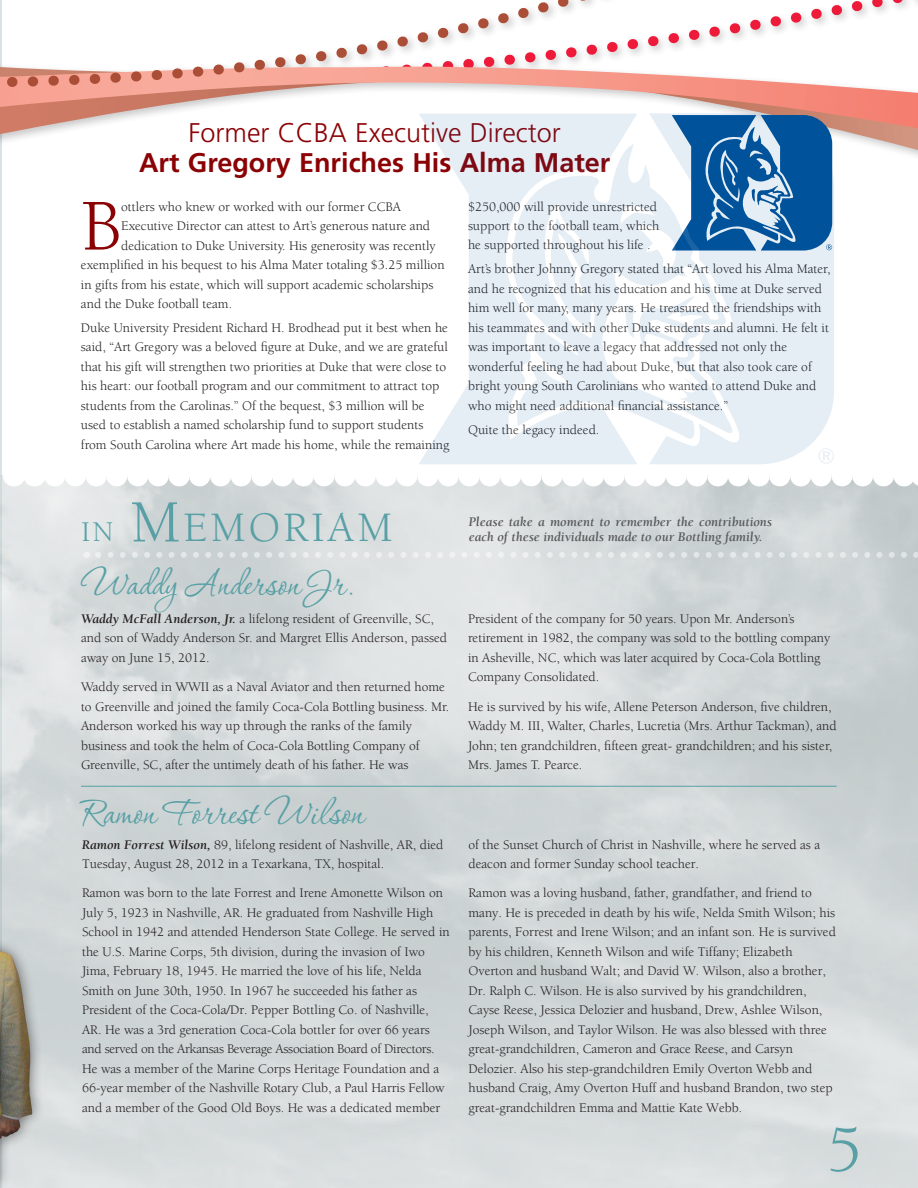
<style>
.page{position:relative;width:918px;height:1188px;background:#fff}
.page>*{position:absolute;margin:0;border:0;box-sizing:border-box;transform-origin:0 0}
.t1{font:74.85px "Berkeley";color:#8b0205}
.t2{font:67.95px "Berkeley";color:#58a0a6}
.t3{font:45px "P22 Corinthia";color:#58a0a6}
.t4{font:43.05px "Berkeley";letter-spacing:.07em;color:#58a0a6}
.t5{font:700 27px "Frutiger";color:#8b0205}
.t6{font:300 27px "Frutiger";color:#8b0205}
.t7{font:13.5px/19.5px "Berkeley";color:#231f20}
.t8{font:italic 700 13.5px/15px "Berkeley";color:#58595b}
.s1{font-size:29.4px}
.s2{font-size:61.5px}
.s3{font-weight:700;font-style:italic}
</style>
<div class="page">
<hr style="left:0;top:0;width:1px;height:1188px;background:#d7e4e6">
<div style="left:0;top:0;width:918px;height:214px;background:#fff"></div>
<svg style="left:0;top:129px;width:918px;height:21px"></svg>
<svg style="left:0;top:0;width:918px;height:129px"></svg>
<div style="left:0;top:841px;width:44px;height:347px;background:#231f20;opacity:.61"></div>
<img style="left:0;top:951px;width:32px;height:188px">
<svg style="left:98px;top:552px;width:820px;height:6px;background:#dbdfe0"></svg>
<hr style="left:81px;top:786px;width:756px;height:1px;background:#58a0a6">
<svg style="left:649px;top:113px;width:185px;height:335px;background:#e6ebf0"></svg>
<svg style="left:418px;top:114px;width:219px;height:334px;fill:#e6eef5"></svg>
<svg style="left:500px;top:144px;width:239px;height:303px;fill:#e6eef5"></svg>
<svg style="left:533px;top:115px;width:299px;height:295px"></svg>
<svg style="left:58px;top:448px;width:860px;height:38px"></svg>
<h3 class="t6" style="left:189px;top:118px;width:374px">Former CCBA Executive Director</h3>
<h3 class="t5" style="left:139px;top:147px;width:473px">Art Gregory Enriches His Alma Mater</h3>
<h1 class="t1" style="left:81px;top:187px;width:42px">B</h1>
<p class="t7" style="left:121px;top:197px;width:281px">ottlers who knew or worked with our former CCBA</p>
<p class="t7" style="left:121px;top:216px;width:310px">Executive Director can attest to Art’s generous nature and</p>
<p class="t7" style="left:121px;top:236px;width:316px">dedication to Duke University. His generosity was recently</p>
<p class="t7" style="left:81px;top:255px;width:365px">exemplified in his bequest to his Alma Mater totaling $3.25 million</p>
<p class="t7" style="left:81px;top:275px;width:354px">in gifts from his estate, which will support academic scholarships</p>
<p class="t7" style="left:81px;top:294px;width:153px">and the Duke football team.</p>
<p class="t7" style="left:81px;top:318px;width:370px">Duke University President Richard H. Brodhead put it best when he said, “Art Gregory was a beloved figure at Duke, and we are grateful that his gift will strengthen two priorities at Duke that were close to his heart: our football program and our commitment to attract top students from the Carolinas.” Of the bequest, $3 million will be used to establish a named scholarship fund to support students from South Carolina where Art made his home, while the remaining</p>
<p class="t7" style="left:468px;top:197px;width:193px">$250,000 will provide unrestricted support to the football team, which he supported throughout his life .</p>
<p class="t7" style="left:468px;top:260px;width:364px">Art’s brother Johnny Gregory stated that “Art loved his Alma Mater, and he recognized that his education and his time at Duke served him well for many, many years. He treasured the friendships with his teammates and with other Duke students and alumni. He felt it was important to leave a legacy that addressed not only the wonderful feeling he had about Duke, but that also took care of bright young South Carolinians who wanted to attend Duke and who might need additional financial assistance.”</p>
<p class="t7" style="left:468px;top:420px;width:133px">Quite the legacy indeed.</p>
<h3 class="t4" style="left:81px;top:505px;width:310px"><span class="s1">IN</span> <span class="s2">M</span>EMORIAM</h3>
<h3 class="t3" style="left:81px;top:560px;width:274px">Waddy Anderson Jr.</h3>
<p class="t7" style="left:81px;top:609px;width:368px"><span class="s3">Waddy McFall Anderson, Jr.</span> a lifelong resident of Greenville, SC, and son of Waddy Anderson Sr. and Margret Ellis Anderson, passed away on June 15, 2012.</p>
<p class="t7" style="left:81px;top:677px;width:370px">Waddy served in WWII as a Naval Aviator and then returned home to Greenville and joined the family Coca-Cola Bottling business. Mr.<br>Anderson worked his way up through the ranks of the family business and took the helm of Coca-Cola Bottling Company of Greenville, SC, after the untimely death of his father. He was</p>
<h3 class="t3" style="left:81px;top:790px;width:285px">Ramon Forrest Wilson</h3>
<p class="t7" style="left:82px;top:835px;width:363px"><span class="s3">Ramon Forrest Wilson,</span> 89, lifelong resident of Nashville, AR, died<br>Tuesday, August 28, 2012 in a Texarkana, TX, hospital.</p>
<p class="t7" style="left:82px;top:884px;width:369px">Ramon was born to the late Forrest and Irene Amonette Wilson on July 5, 1923 in Nashville, AR. He graduated from Nashville High School in 1942 and attended Henderson State College. He served in the U.S. Marine Corps, 5th division, during the invasion of Iwo Jima, February 18, 1945. He married the love of his life, Nelda Smith on June 30th, 1950. In 1967 he succeeded his father as President of the Coca-Cola/Dr. Pepper Bottling Co. of Nashville, AR. He was a 3rd generation Coca-Cola bottler for over 66 years and served on the Arkansas Beverage Association Board of Directors.<br>He was a member of the Marine Corps Heritage Foundation and a 66-year member of the Nashville Rotary Club, a Paul Harris Fellow and a member of the Good Old Boys. He was a dedicated member</p>
<p class="t8" style="left:469px;top:515px;width:305px">Please take a moment to remember the contributions each of these individuals made to our Bottling family.</p>
<p class="t7" style="left:468px;top:609px;width:364px">President of the company for 50 years. Upon Mr. Anderson’s retirement in 1982, the company was sold to the bottling company in Asheville, NC, which was later acquired by Coca-Cola Bottling Company Consolidated.</p>
<p class="t7" style="left:468px;top:697px;width:370px">He is survived by his wife, Allene Peterson Anderson, five children, Waddy M. III, Walter, Charles, Lucretia (Mrs. Arthur Tackman), and John; ten grandchildren, fifteen great- grandchildren; and his sister, Mrs. James T. Pearce.</p>
<p class="t7" style="left:469px;top:835px;width:353px">of the Sunset Church of Christ in Nashville, where he served as a deacon and former Sunday school teacher.</p>
<p class="t7" style="left:469px;top:884px;width:369px">Ramon was a loving husband, father, grandfather, and friend to many. He is preceded in death by his wife, Nelda Smith Wilson; his parents, Forrest and Irene Wilson; and an infant son. He is survived by his children, Kenneth Wilson and wife Tiffany; Elizabeth Overton and husband Walt; and David W. Wilson, also a brother, Dr. Ralph C. Wilson. He is also survived by his grandchildren, Cayse Reese, Jessica Delozier and husband, Drew, Ashlee Wilson, Joseph Wilson, and Taylor Wilson. He was also blessed with three great-grandchildren, Cameron and Grace Reese, and Carsyn Delozier. Also his step-grandchildren Emily Overton Webb and husband Craig, Amy Overton Huff and husband Brandon, two step great-grandchildren Emma and Mattie Kate Webb.</p>
<h2 class="t2" style="left:827px;top:1113px;width:37px">5</h2>
</div>
